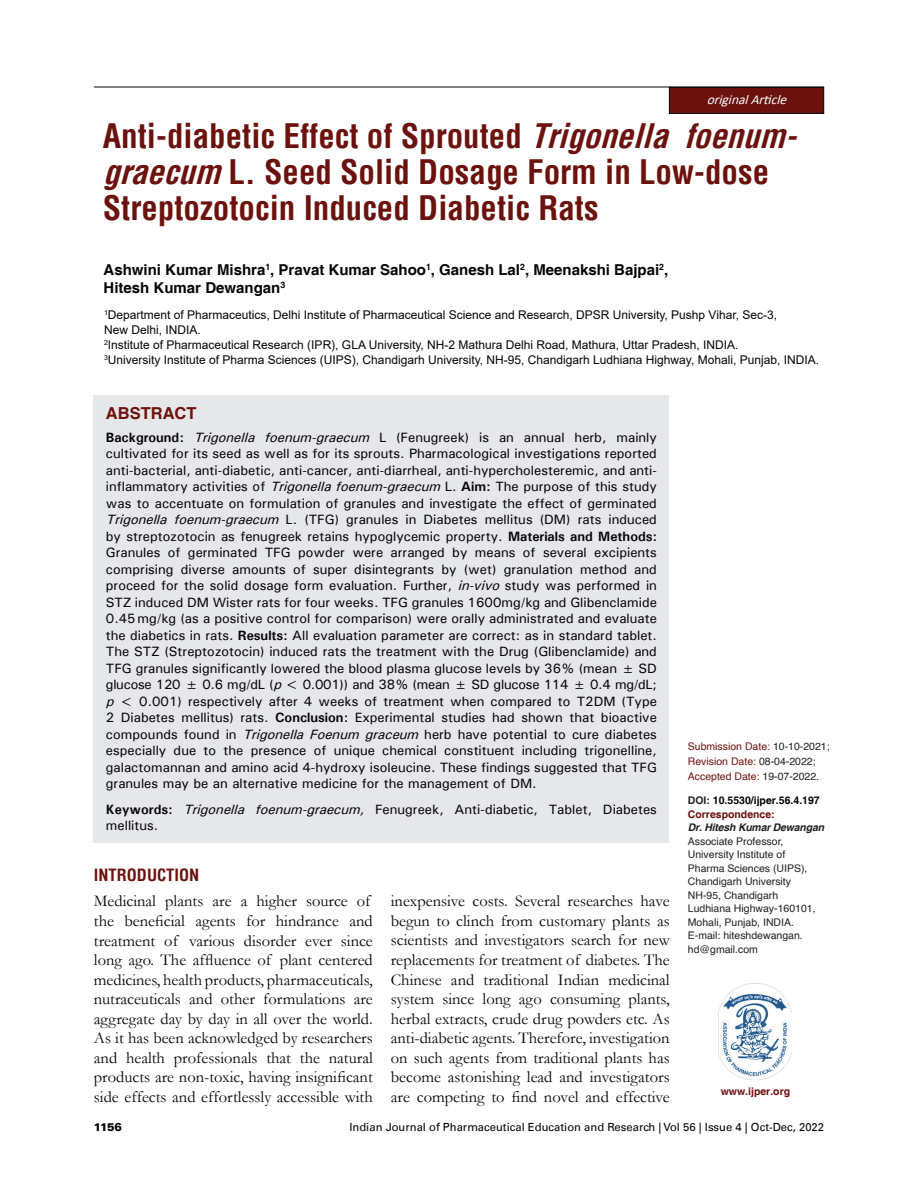
<style>
.page{position:relative;width:918px;height:1188px;background:#fff}
.page>*{position:absolute;margin:0;border:0;box-sizing:border-box;transform-origin:0 0}
.AT{font:700 condensed 33px/36px "Helvetica";color:#6c120e}
.Body_Text{font:16.5px/19.5px "Garamond";color:#050406}
.t1{font:700 condensed 16.5px "Helvetica";color:#6c120e}
.Abstr_Head{font:700 16.5px "Helvetica";color:#6c120e}
.Author_name{font:700 15px/18px "Helvetica";color:#050406}
.Abstract_text{font:500 13.5px/16.5px "Univers";color:#050406;text-align:justify}
.Abstract_keywords{font:500 13.5px/16.5px "Univers";color:#050406}
.t2{font:italic 13.5px "Calibri";color:#fff}
.Author_Dept{font:12px/15px "Arial";color:#050406}
.t3{font:11.25px "Univers LT";color:#050406}
.t4{font:900 11.25px "Univers LT";color:#050406}
.Corr_author{font:10.5px/13.5px "Helvetica";color:#231f20}
.Corr_addr{font:10.5px "Helvetica";color:#6c120e}
.Corr_author-2{font:700 10.5px "Helvetica";color:#6c120e}
.Corr_author-3{font:700 10.5px "Helvetica";color:#050406}
.Corr_author-4{font:italic 700 10.5px "Helvetica";letter-spacing:-.02em;color:#231f20}
.s1{font-style:italic}
.s2{font-weight:700}
.s3{color:#231f20}
</style>
<div class="page">
<hr style="left:94px;top:87px;width:730px;height:1px;background:#050406">
<div style="left:669px;top:87px;width:155px;height:27px;background:#6c120e;border:1px solid #050406"></div>
<img style="left:719px;top:983px;width:72px;height:97px">
<div style="left:94px;top:395px;width:575px;height:447px;background:#e6e7e9"></div>
<p class="t2" style="left:707px;top:91px;width:86px">originalArticle</p>
<p class="AT" style="left:103px;top:118px;width:706px">Anti-diabetic Effect of Sprouted <span class="s1">Trigonella foenum&shy;graecum</span> L. Seed Solid Dosage Form in Low-dose<br>Streptozotocin Induced Diabetic Rats</p>
<p class="Author_name" style="left:104px;top:262px;width:566px">Ashwini Kumar Mishra<sup>1</sup>, Pravat Kumar Sahoo<sup>1</sup>, Ganesh Lal<sup>2</sup>, Meenakshi Bajpai<sup>2</sup>,<br>Hitesh Kumar Dewangan<sup>3</sup></p>
<p class="Author_Dept" style="left:104px;top:307px;width:675px"><sup>1</sup>Department of Pharmaceutics, Delhi Institute of Pharmaceutical Science and Research, DPSR University, Pushp Vihar, Sec-3,<br>New Delhi, INDIA.</p>
<p class="Author_Dept" style="left:104px;top:337px;width:636px"><sup>2</sup>Institute of Pharmaceutical Research (IPR), GLA University, NH-2 Mathura Delhi Road, Mathura, Uttar Pradesh, INDIA.</p>
<p class="Author_Dept" style="left:104px;top:352px;width:717px"><sup>3</sup>University Institute of Pharma Sciences (UIPS), Chandigarh University, NH-95, Chandigarh Ludhiana Highway, Mohali, Punjab, INDIA.</p>
<p class="Abstr_Head" style="left:106px;top:403px;width:92px">ABSTRACT</p>
<p class="Abstract_text" style="left:106px;top:428px;width:553px"><span class="s2">Background:</span> <span class="s1">Trigonella foenum-graecum</span> L (Fenugreek) is an annual herb, mainly cultivated for its seed as well as for its sprouts. Pharmacological investigations reported anti-bacterial, anti-diabetic, anti-cancer, anti-diarrheal, anti-hypercholesteremic, and anti&shy;inflammatory activities of <span class="s1">Trigonellafoenum-graecum</span> L. <span class="s2">Aim:</span> The purpose of this study was to accentuate on formulation of granules and investigate the effect of germinated <span class="s1">Trigonella foenum-graecum</span> L. (TFG) granules in Diabetes mellitus (DM) rats induced by streptozotocin as fenugreek retains hypoglycemic property. <span class="s2">Materials and Methods:<br></span>Granules of germinated TFG powder were arranged by means of several excipients comprising diverse amounts of super disintegrants by (wet) granulation method and proceed for the solid dosage form evaluation. Further, <span class="s1">in-vivo</span> study was performed in STZ induced DM Wister rats for four weeks. TFG granules 1600mg/kg and Glibenclamide 0.45mg/kg (as a positive control for comparison) were orally administrated and evaluate the diabetics in rats. <span class="s2">Results:</span> All evaluation parameter are correct: as in standard tablet.<br>The STZ (Streptozotocin) induced rats the treatment with the Drug (Glibenclamide) and TFG granules significantly lowered the blood plasma glucose levels by 36% (mean ± SD glucose 120 ± 0.6 mg/dL (<span class="s1">p</span>&lt; 0.001)) and 38% (mean ± SD glucose 114 ± 0.4 mg/dL; <span class="s1">p</span> &lt; 0.001) respectively after 4 weeks of treatment when compared to T2DM (Type 2 Diabetes mellitus) rats. <span class="s2">Conclusion:</span> Experimental studies had shown that bioactive compounds found in <span class="s1">Trigonella Foenum graceum</span> herb have potential to cure diabetes especially due to the presence of unique chemical constituent including trigonelline, galactomannan and amino acid 4-hydroxy isoleucine. These findings suggested that TFG granules may be an alternative medicine for the management of DM.</p>
<p class="Abstract_keywords" style="left:106px;top:800px;width:553px"><span class="s2">Keywords:</span> <span class="s1">Trigonella foenum-graecum,</span> Fenugreek, Anti-diabetic, Tablet, Diabetes mellitus.</p>
<h1 class="t1" style="left:94px;top:864px;width:107px">INTRODUCTION</h1>
<p class="Body_Text" style="left:94px;top:891px;width:280px">Medicinal plants are a higher source of the beneficial agents for hindrance and treatment of various disorder ever since long ago. The affluence of plant centered medicines, health products, pharmaceuticals, nutraceuticals and other formulations are aggregate day by day in all over the world.<br>As it has been acknowledged by researchers and health professionals that the natural products are non-toxic, having insignificant side effects and effortlessly accessible with</p>
<p class="Body_Text" style="left:391px;top:891px;width:280px;text-align:justify">inexpensive costs. Several researches have begun to clinch from customary plants as scientists and investigators search for new replacements for treatment of diabetes. The Chinese and traditional Indian medicinal system since long ago consuming plants, herbal extracts, crude drug powders etc. As anti-diabetic agents. Therefore, investigation on such agents from traditional plants has become astonishing lead and investigators are competing to find novel and effective</p>
<p class="Corr_addr" style="left:688px;top:738px;width:143px">Submission Date: <span class="s3">10-10-2021;</span></p>
<p class="Corr_addr" style="left:688px;top:753px;width:129px">Revision Date: <span class="s3">08-04-2022;</span></p>
<p class="Corr_addr" style="left:688px;top:768px;width:133px">Accepted Date: <span class="s3">19-07-2022.</span></p>
<p class="Corr_author-3" style="left:688px;top:794px;width:133px"><span class="s3">DOI:</span> 10.5530/ijper.56.4.197</p>
<p class="Corr_author-2" style="left:688px;top:808px;width:88px">Correspondence:</p>
<p class="Corr_author-4" style="left:688px;top:821px;width:138px">Dr. Hitesh Kumar Dewangan</p>
<p class="Corr_author" style="left:688px;top:835px;width:129px">Associate Professor,<br>University Institute of<br>Pharma Sciences (UIPS),<br>Chandigarh University<br>NH-95, Chandigarh<br>Ludhiana Highway-160101,<br>Mohali, Punjab, INDIA.</p>
<p class="Corr_author" style="left:688px;top:929px;width:116px">E-mail: hiteshdewangan. hd@gmail.com</p>
<p class="Corr_author-2" style="left:721px;top:1085px;width:71px">www.ijper.org</p>
<p class="t4" style="left:94px;top:1120px;width:30px">1156</p>
<p class="t3" style="left:349px;top:1120px;width:476px">Indian Journal of Pharmaceutical Education and Research | Vol 56 | Issue 4 | Oct-Dec, 2022</p>
</div>
